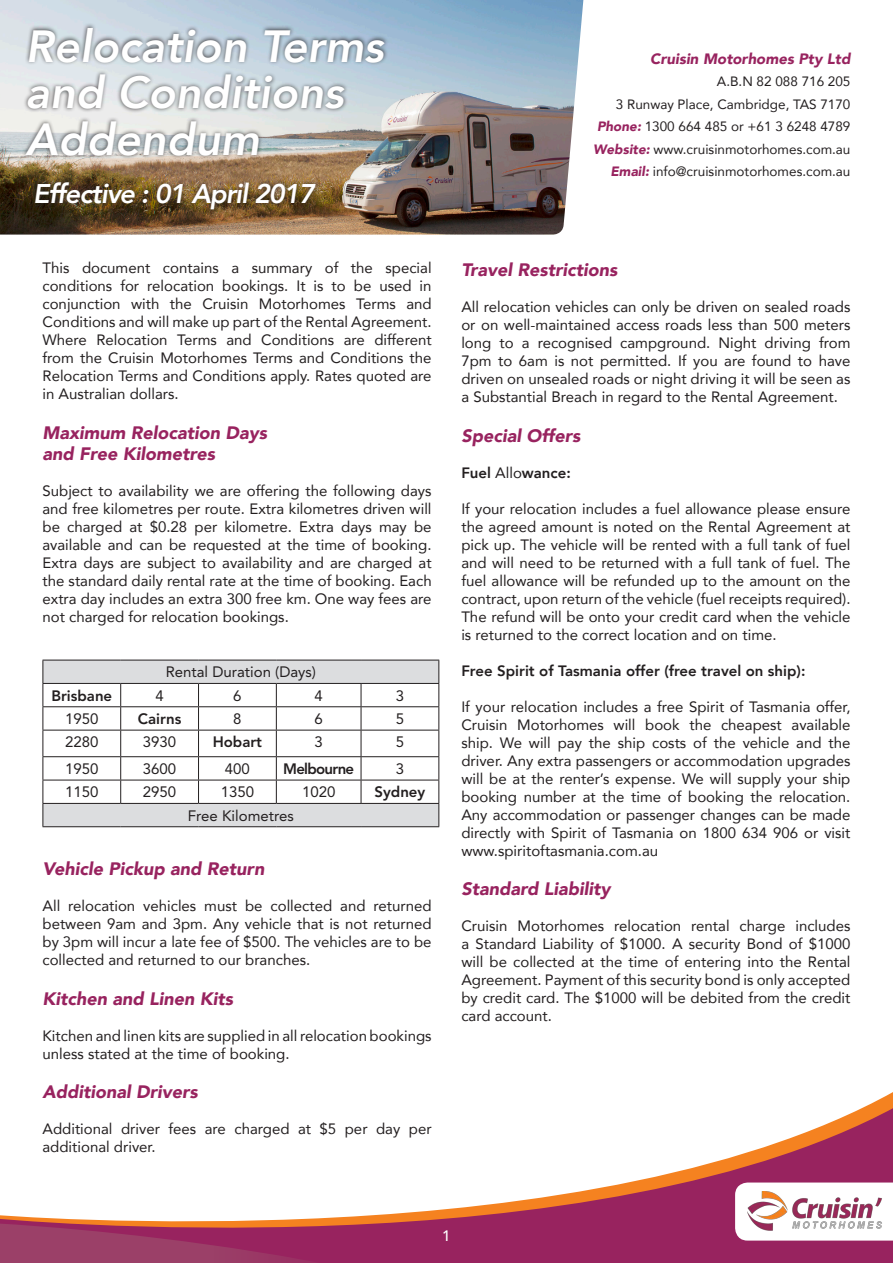
<style>
.page{position:relative;width:893px;height:1263px;background:#fff}
.page>*{position:absolute;margin:0;border:0;box-sizing:border-box;transform-origin:0 0}
.t1{font:italic 800 45px/46.5px "Avenir";color:#fff}
.t2{font:italic 800 27px "Avenir";letter-spacing:-.04em;color:#fff}
.t3{font:italic 900 18px/21.6px "Avenir";color:#98235f}
.t4{font:15px/18px "Avenir";color:#231f20;text-align:justify}
.t5{font:15px "Avenir LT Std";color:#231f20}
.t6{font:800 15px "Avenir";color:#231f20}
.t7{font:800 15px "Avenir LT Std";color:#231f20}
.t8{font:italic 900 15px "Avenir";color:#98235f}
.t9{font:800 15px "Avenir LT Std";letter-spacing:-.05em;color:#231f20}
.t10{font:500 15px "Avenir LT Std";color:#fff}
.t11{font:13.5px/22.5px "Avenir";color:#231f20;text-align:right}
.s1{font-weight:900;font-style:italic;color:#98235f}
.s2{font-weight:400}
</style>
<div class="page">
<svg style="left:0;top:1099px;width:893px;height:164px"></svg>
<svg style="left:0;top:1222px;width:612px;height:41px;background:#9d305e"></svg>
<svg style="left:735px;top:1182px;width:158px;height:58px"></svg>
<img style="left:747px;top:1192px;width:136px;height:40px">
<svg style="left:44px;top:661px;width:394px;height:165px"></svg>
<hr style="left:43px;top:660px;width:78px;height:1px;background:#231f20">
<hr style="left:121px;top:660px;width:78px;height:1px;background:#231f20">
<hr style="left:199px;top:660px;width:77px;height:1px;background:#231f20">
<hr style="left:276px;top:660px;width:85px;height:1px;background:#231f20">
<hr style="left:361px;top:660px;width:78px;height:1px;background:#231f20">
<hr style="left:43px;top:683px;width:78px;height:1px;background:#231f20">
<hr style="left:121px;top:683px;width:78px;height:1px;background:#231f20">
<hr style="left:199px;top:683px;width:77px;height:1px;background:#231f20">
<hr style="left:276px;top:683px;width:85px;height:1px;background:#231f20">
<hr style="left:361px;top:683px;width:78px;height:1px;background:#231f20">
<hr style="left:43px;top:706px;width:78px;height:1px;background:#231f20">
<hr style="left:121px;top:706px;width:78px;height:1px;background:#231f20">
<hr style="left:199px;top:706px;width:77px;height:1px;background:#231f20">
<hr style="left:276px;top:706px;width:85px;height:1px;background:#231f20">
<hr style="left:361px;top:706px;width:78px;height:1px;background:#231f20">
<hr style="left:43px;top:730px;width:78px;height:1px;background:#231f20">
<hr style="left:121px;top:730px;width:78px;height:1px;background:#231f20">
<hr style="left:199px;top:730px;width:77px;height:1px;background:#231f20">
<hr style="left:276px;top:730px;width:85px;height:1px;background:#231f20">
<hr style="left:361px;top:730px;width:78px;height:1px;background:#231f20">
<hr style="left:43px;top:756px;width:78px;height:1px;background:#231f20">
<hr style="left:121px;top:756px;width:78px;height:1px;background:#231f20">
<hr style="left:199px;top:756px;width:77px;height:1px;background:#231f20">
<hr style="left:276px;top:756px;width:85px;height:1px;background:#231f20">
<hr style="left:361px;top:756px;width:78px;height:1px;background:#231f20">
<hr style="left:43px;top:780px;width:78px;height:1px;background:#231f20">
<hr style="left:121px;top:780px;width:78px;height:1px;background:#231f20">
<svg style="left:120px;top:684px;width:1px;height:119px"></svg>
<hr style="left:199px;top:780px;width:77px;height:1px;background:#231f20">
<svg style="left:198px;top:684px;width:1px;height:119px"></svg>
<hr style="left:276px;top:780px;width:85px;height:1px;background:#231f20">
<svg style="left:276px;top:684px;width:1px;height:119px"></svg>
<hr style="left:361px;top:780px;width:78px;height:1px;background:#231f20">
<svg style="left:361px;top:684px;width:1px;height:119px"></svg>
<hr style="left:43px;top:803px;width:78px;height:1px;background:#231f20">
<svg style="left:43px;top:660px;width:1px;height:166px"></svg>
<hr style="left:121px;top:803px;width:78px;height:1px;background:#231f20">
<hr style="left:199px;top:803px;width:77px;height:1px;background:#231f20">
<hr style="left:276px;top:803px;width:85px;height:1px;background:#231f20">
<hr style="left:361px;top:803px;width:78px;height:1px;background:#231f20">
<svg style="left:438px;top:660px;width:1px;height:166px"></svg>
<hr style="left:43px;top:826px;width:78px;height:1px;background:#231f20">
<hr style="left:121px;top:826px;width:78px;height:1px;background:#231f20">
<hr style="left:199px;top:826px;width:77px;height:1px;background:#231f20">
<hr style="left:276px;top:826px;width:85px;height:1px;background:#231f20">
<hr style="left:361px;top:826px;width:78px;height:1px;background:#231f20">
<img style="left:0;top:0;width:583px;height:235px">
<div style="left:31px;top:178px;width:289px;height:35px;background:#231f20;opacity:.75"></div>
<div style="left:22px;top:22px;width:367px;height:138px;background:#231f20;opacity:.75"></div>
<h1 class="t1" style="left:26px;top:26px;width:360px">Relocation Terms and Conditions<br>Addendum</h1>
<h2 class="t2" style="left:33px;top:182px;width:283px">Effective : 01 April 2017</h2>
<p class="t4" style="left:43px;top:260px;width:391px">This document contains a summary of the special conditions for relocation bookings. It is to be used in conjunction with the Cruisin Motorhomes Terms and Conditions and will make up part of the Rental Agreement.<br>Where Relocation Terms and Conditions are different from the Cruisin Motorhomes Terms and Conditions the Relocation Terms and Conditions apply. Rates quoted are in Australian dollars.</p>
<p class="t3" style="left:43px;top:423px;width:226px">Maximum Relocation Days and Free Kilometres</p>
<p class="t4" style="left:43px;top:483px;width:391px">Subject to availability we are offering the following days and free kilometres per route. Extra kilometres driven will be charged at $0.28 per kilometre. Extra days may be available and can be requested at the time of booking.<br>Extra days are subject to availability and are charged at the standard daily rental rate at the time of booking. Each extra day includes an extra 300 free km. One way fees are not charged for relocation bookings.</p>
<p class="t5" style="left:166px;top:666px;width:152px">Rental Duration (Days)</p>
<p class="t7" style="left:51px;top:689px;width:62px">Brisbane</p>
<p class="t5" style="left:155px;top:689px;width:10px">4</p>
<p class="t5" style="left:233px;top:689px;width:10px">6</p>
<p class="t5" style="left:315px;top:689px;width:10px">4</p>
<p class="t5" style="left:396px;top:689px;width:10px">3</p>
<p class="t5" style="left:65px;top:713px;width:35px">1950</p>
<p class="t7" style="left:138px;top:713px;width:45px">Cairns</p>
<p class="t5" style="left:233px;top:713px;width:10px">8</p>
<p class="t5" style="left:315px;top:713px;width:10px">6</p>
<p class="t5" style="left:396px;top:713px;width:10px">5</p>
<p class="t5" style="left:65px;top:736px;width:35px">2280</p>
<p class="t5" style="left:143px;top:736px;width:35px">3930</p>
<p class="t7" style="left:213px;top:736px;width:51px">Hobart</p>
<p class="t5" style="left:315px;top:736px;width:10px">3</p>
<p class="t5" style="left:396px;top:736px;width:10px">5</p>
<p class="t5" style="left:65px;top:763px;width:35px">1950</p>
<p class="t5" style="left:143px;top:763px;width:35px">3600</p>
<p class="t5" style="left:225px;top:763px;width:27px">400</p>
<p class="t9" style="left:283px;top:763px;width:72px">Melbourne</p>
<p class="t5" style="left:396px;top:763px;width:10px">3</p>
<p class="t5" style="left:65px;top:786px;width:35px">1150</p>
<p class="t5" style="left:143px;top:786px;width:35px">2950</p>
<p class="t5" style="left:221px;top:786px;width:35px">1350</p>
<p class="t5" style="left:302px;top:786px;width:35px">1020</p>
<p class="t7" style="left:374px;top:786px;width:52px">Sydney</p>
<p class="t5" style="left:188px;top:809px;width:107px">Free Kilometres</p>
<p class="t3" style="left:43px;top:859px;width:224px">Vehicle Pickup and Return</p>
<p class="t4" style="left:43px;top:898px;width:391px">All relocation vehicles must be collected and returned between 9am and 3pm. Any vehicle that is not returned by 3pm will incur a late fee of $500. The vehicles are to be collected and returned to our branches.</p>
<p class="t3" style="left:43px;top:989px;width:192px">Kitchen and Linen Kits</p>
<p class="t4" style="left:43px;top:1028px;width:391px">Kitchen and linen kits are supplied in all relocation bookings unless stated at the time of booking.</p>
<p class="t3" style="left:43px;top:1083px;width:157px">Additional Drivers</p>
<p class="t4" style="left:43px;top:1121px;width:391px">Additional driver fees are charged at $5 per day per additional driver.</p>
<p class="t8" style="left:650px;top:52px;width:202px">Cruisin Motorhomes Pty Ltd</p>
<p class="t11" style="left:593px;top:71px;width:259px">A.B.N 82 088 716 205<br>3 Runway Place, Cambridge, TAS 7170<br><span class="s1">Phone:</span> 1300 664 485 or +61 3 6248 4789<br><span class="s1">Website:</span> www.cruisinmotorhomes.com.au <span class="s1">Email:</span> info@cruisinmotorhomes.com.au</p>
<p class="t3" style="left:461px;top:260px;width:158px">Travel Restrictions</p>
<p class="t4" style="left:461px;top:299px;width:391px">All relocation vehicles can only be driven on sealed roads or on well-maintained access roads less than 500 meters long to a recognised campground. Night driving from 7pm to 6am is not permitted. If you are found to have driven on unsealed roads or night driving it will be seen as a Substantial Breach in regard to the Rental Agreement.</p>
<p class="t3" style="left:461px;top:426px;width:120px">Special Offers</p>
<p class="t6" style="left:461px;top:466px;width:111px">Fuel <span class="s2">Allo</span>wance:</p>
<p class="t4" style="left:461px;top:500px;width:391px">If your relocation includes a fuel allowance please ensure the agreed amount is noted on the Rental Agreement at pick up. The vehicle will be rented with a full tank of fuel and will need to be returned with a full tank of fuel. The fuel allowance will be refunded up to the amount on the contract, upon return of the vehicle (fuel receipts required).<br>The refund will be onto your credit card when the vehicle is returned to the correct location and on time.</p>
<p class="t6" style="left:461px;top:664px;width:346px">Free Spirit of Tasmania offer (free travel on ship):</p>
<p class="t4" style="left:461px;top:698px;width:391px">If your relocation includes a free Spirit of Tasmania offer, Cruisin Motorhomes will book the cheapest available ship. We will pay the ship costs of the vehicle and the driver. Any extra passengers or accommodation upgrades will be at the renter’s expense. We will supply your ship booking number at the time of booking the relocation.<br>Any accommodation or passenger changes can be made directly with Spirit of Tasmania on 1800 634 906 or visit www.spiritoftasmania.com.au</p>
<p class="t3" style="left:461px;top:880px;width:151px">Standard Liability</p>
<p class="t4" style="left:461px;top:918px;width:391px">Cruisin Motorhomes relocation rental charge includes a Standard Liability of $1000. A security Bond of $1000 will be collected at the time of entering into the Rental Agreement. Payment of this security bond is only accepted by credit card. The $1000 will be debited from the credit card account.</p>
<p class="t10" style="left:442px;top:1227px;width:10px">1</p>
</div>
